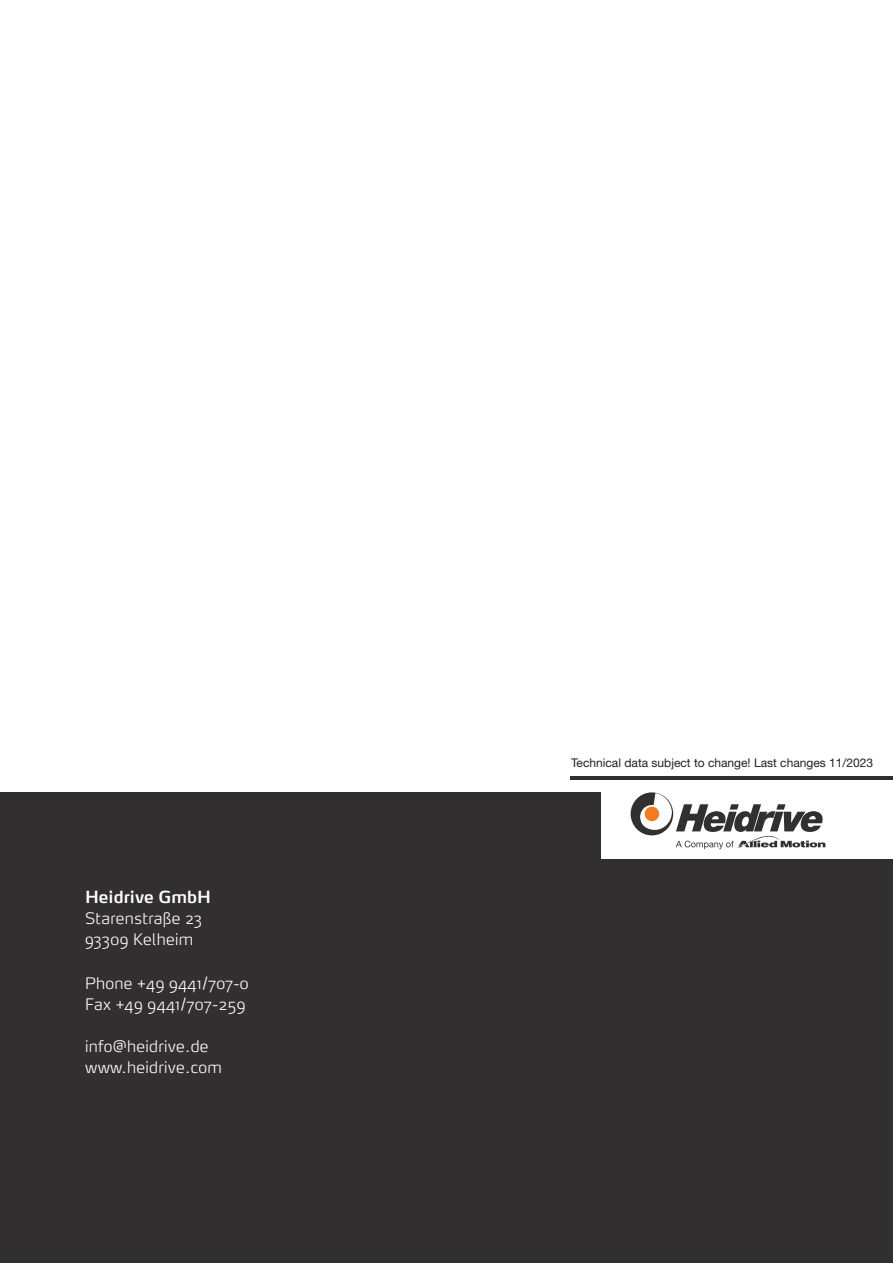
<style>
.page{position:relative;width:893px;height:1263px;background:#fff}
.page>*{position:absolute;margin:0;border:0;box-sizing:border-box;transform-origin:0 0}
.t1{font:600 16.5px "Max OT";color:#fff}
.t2{font:200 15.75px/21px "Max OT";letter-spacing:.02em;color:#fff}
.t3{font:12px "Helvetica Neue LT Pro";color:#231f20}
</style>
<div class="page">
<div style="left:0;top:792px;width:601px;height:471px;background:#312f30"></div>
<hr style="left:571px;top:776px;width:322px;height:3px;background:#312f30">
<div style="left:483px;top:860px;width:410px;height:403px;background:#312f30"></div>
<svg style="left:631px;top:792px;width:194px;height:57px"></svg>
<p class="t1" style="left:85px;top:887px;width:127px">Heidrive GmbH</p>
<p class="t2" style="left:85px;top:908px;width:118px">Starenstraße 23<br>93309 Kelheim</p>
<p class="t2" style="left:85px;top:973px;width:165px">Phone +49 9441/707-0<br>Fax +49 9441/707-259</p>
<p class="t2" style="left:85px;top:1036px;width:138px">info@heidrive.de www.heidrive.com</p>
<p class="t3" style="left:571px;top:755px;width:304px">Technical data subject to change! Last changes 11/2023</p>
</div>
